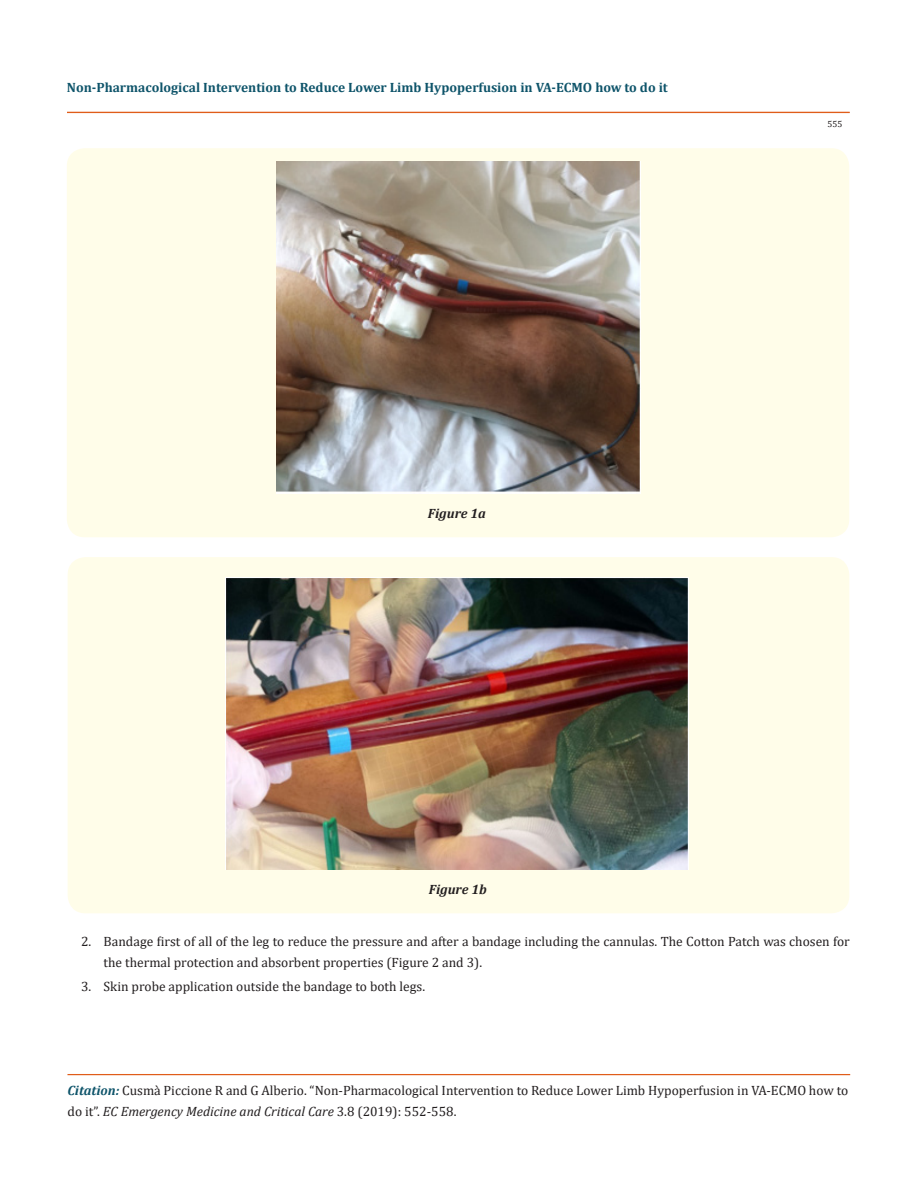
<style>
.page{position:relative;width:917px;height:1188px;background:#fff}
.page>*{position:absolute;margin:0;border:0;box-sizing:border-box;transform-origin:0 0}
.t1{font:13.5px/21px "Cambria";color:#231f20}
.t2{font:700 13.5px "Cambria";color:#0e546a}
.t3{font:italic 700 13.5px "Cambria";color:#231f20}
.t4{font:9px "Cambria";color:#231f20}
.s1{font-weight:700;font-style:italic;color:#0e546a}
.s2{font-style:italic}
</style>
<div class="page">
<div style="left:67px;top:112px;width:782px;height:1px;border:1px solid #e05d1a"></div>
<div style="left:68px;top:1074px;width:781px;height:1px;border:1px solid #e05d1a"></div>
<div style="left:67px;top:148px;width:782px;height:389px;background:#fffde9;border-radius:18px"></div>
<img style="left:276px;top:161px;width:364px;height:333px">
<div style="left:68px;top:557px;width:781px;height:356px;background:#fffde9;border-radius:18px"></div>
<img style="left:226px;top:578px;width:462px;height:292px">
<p class="t2" style="left:67px;top:77px;width:602px">Non-Pharmacological Intervention to Reduce Lower Limb Hypoperfusion in VA-ECMO how to do it</p>
<p class="t3" style="left:428px;top:504px;width:59px">Figure 1a</p>
<p class="t4" style="left:827px;top:118px;width:16px">555</p>
<p class="t3" style="left:429px;top:880px;width:59px">Figure 1b</p>
<p class="t1" style="left:104px;top:930px;width:747px;text-indent:-22px">2. Bandage first of all of the leg to reduce the pressure and after a bandage including the cannulas. The Cotton Patch was chosen for the thermal protection and absorbent properties (Figure 2 and 3).</p>
<p class="t1" style="left:81px;top:975px;width:345px">3. Skin probe application outside the bandage to both legs.</p>
<p class="t1" style="left:68px;top:1079px;width:782px"><span class="s1">Citation:</span> Cusmà Piccione R and G Alberio. “Non-Pharmacological Intervention to Reduce Lower Limb Hypoperfusion in VA-ECMO how to do it”. <span class="s2">EC Emergency Medicine and Critical Care</span> 3.8 (2019): 552-558.</p>
</div>
